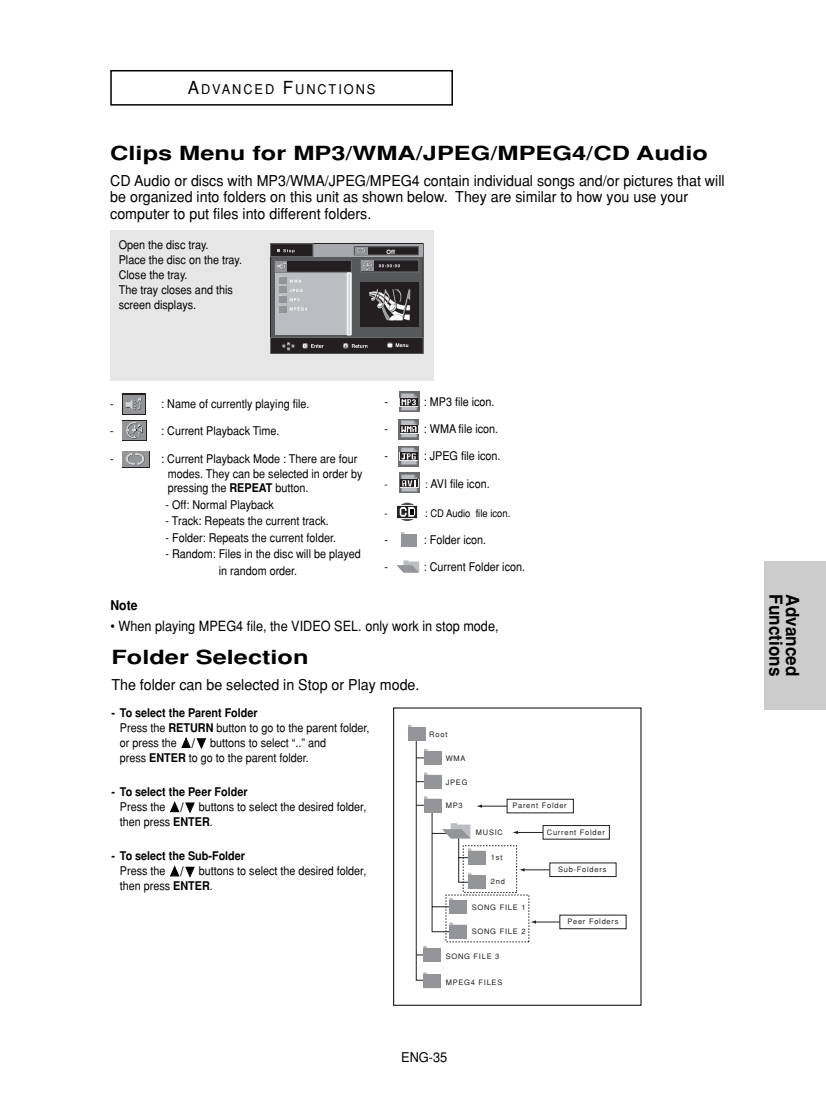
<style>
.page{position:relative;width:826px;height:1120px;background:#fff}
.page>*{position:absolute;margin:0;border:0;box-sizing:border-box;transform-origin:0 0}
.t1{font:700 19.5px "Helvetica";color:#000;scale:1.3 1}
.t2{font:700 18px "Helvetica";color:#000;scale:.95 1}
.t3{font:15px/16.5px "Helvetica";color:#000;scale:.95 1}
.t4{font:14.1px "Helvetica";color:#000;scale:.9 1}
.t5{font:13.5px "Helvetica";letter-spacing:.15em;color:#000;scale:.95 1}
.t6{font:700 13.5px "Helvetica";color:#000;scale:.9 1}
.t7{font:12px/15px "Helvetica";color:#000;scale:.9 1}
.t8{font:10.5px "Helvetica";color:#000;scale:.9 1}
.t9{font:7.5px "Helvetica";letter-spacing:.1em;color:#231f20}
.t10{font:700 6px "Helvetica";color:#fff}
.s1{font-size:18px}
.s2{font-weight:700}
.s3{font-size:10.5px}
.s4{font-family:"Zeal"}
.s5{font-family:"Univers";font-stretch:condensed}
</style>
<div class="page">
<div style="left:764px;top:561px;width:62px;height:148px;background:#ccc"></div>
<div style="left:110px;top:70px;width:343px;height:36px;border:2px solid #000"></div>
<div style="left:110px;top:230px;width:323px;height:151px;background:#e6e6e6"></div>
<div style="left:270px;top:244px;width:153px;height:110px;background:#57585a"></div>
<div style="left:270px;top:243px;width:153px;height:111px;border:1px solid #231f20"></div>
<div style="left:270px;top:338px;width:153px;height:16px;background:#231f20"></div>
<div style="left:270px;top:337px;width:153px;height:17px;border:1px solid #6c6d70"></div>
<div style="left:275px;top:273px;width:77px;height:62px;background:#bcbdc0"></div>
<div style="left:361px;top:260px;width:58px;height:12px;background:#231f20"></div>
<div style="left:361px;top:260px;width:58px;height:12px;border:1px solid #6c6d70"></div>
<div style="left:275px;top:260px;width:76px;height:12px;background:#231f20"></div>
<div style="left:274px;top:260px;width:77px;height:12px;border:1px solid #6c6d70"></div>
<svg style="left:313px;top:244px;width:110px;height:13px"></svg>
<div style="left:270px;top:244px;width:43px;height:13px;background:#231f20"></div>
<div style="left:270px;top:244px;width:43px;height:13px;border:1px solid #6c6d70"></div>
<div style="left:276px;top:261px;width:11px;height:10px;background:#939598"></div>
<svg style="left:277px;top:263px;width:9px;height:7px"></svg>
<svg style="left:362px;top:261px;width:12px;height:10px"></svg>
<div style="left:354px;top:247px;width:65px;height:8px;background:#231f20"></div>
<div style="left:354px;top:247px;width:65px;height:8px;border:1px solid #6c6d70"></div>
<div style="left:355px;top:247px;width:12px;height:7px;background:#939598"></div>
<svg style="left:357px;top:248px;width:9px;height:6px"></svg>
<svg style="left:282px;top:342px;width:13px;height:8px"></svg>
<div style="left:347px;top:273px;width:4px;height:62px;border:1px solid #fff"></div>
<svg style="left:277px;top:249px;width:18px;height:4px"></svg>
<img style="left:361px;top:283px;width:57px;height:43px">
<svg style="left:379px;top:264px;width:21px;height:4px"></svg>
<svg style="left:343px;top:343px;width:24px;height:6px"></svg>
<svg style="left:303px;top:343px;width:21px;height:6px"></svg>
<svg style="left:363px;top:261px;width:9px;height:9px"></svg>
<svg style="left:387px;top:342px;width:21px;height:6px"></svg>
<svg style="left:279px;top:276px;width:28px;height:35px"></svg>
<div style="left:279px;top:306px;width:8px;height:6px;background:#939598"></div>
<svg style="left:396px;top:560px;width:23px;height:13px"></svg>
<div style="left:401px;top:534px;width:16px;height:13px;background:#939598"></div>
<svg style="left:397px;top:503px;width:20px;height:18px"></svg>
<svg style="left:397px;top:505px;width:21px;height:14px"></svg>
<svg style="left:398px;top:506px;width:19px;height:12px"></svg>
<svg style="left:400px;top:507px;width:15px;height:10px"></svg>
<svg style="left:399px;top:473px;width:21px;height:20px"></svg>
<svg style="left:400px;top:479px;width:19px;height:9px"></svg>
<div style="left:400px;top:480px;width:18px;height:7px;background:#231f20"></div>
<svg style="left:401px;top:474px;width:16px;height:18px"></svg>
<div style="left:398px;top:446px;width:21px;height:20px;background:#6c6d70"></div>
<svg style="left:399px;top:452px;width:19px;height:9px"></svg>
<div style="left:400px;top:453px;width:18px;height:7px;background:#231f20"></div>
<svg style="left:401px;top:447px;width:16px;height:18px"></svg>
<div style="left:399px;top:419px;width:20px;height:20px;background:#6c6d70"></div>
<div style="left:400px;top:425px;width:18px;height:9px;background:#e6e7e9"></div>
<div style="left:400px;top:425px;width:18px;height:8px;background:#231f20"></div>
<svg style="left:401px;top:420px;width:16px;height:18px"></svg>
<div style="left:399px;top:391px;width:20px;height:21px;background:#6c6d70"></div>
<div style="left:400px;top:399px;width:18px;height:7px;background:#231f20"></div>
<svg style="left:401px;top:393px;width:16px;height:18px"></svg>
<div style="left:122px;top:451px;width:27px;height:17px;background:#231f20"></div>
<div style="left:122px;top:451px;width:27px;height:16px;background:#939598"></div>
<svg style="left:125px;top:453px;width:20px;height:13px"></svg>
<svg style="left:122px;top:420px;width:25px;height:21px"></svg>
<div style="left:123px;top:421px;width:23px;height:19px;background:#939598"></div>
<svg style="left:126px;top:422px;width:17px;height:17px"></svg>
<svg style="left:122px;top:394px;width:23px;height:21px"></svg>
<div style="left:123px;top:395px;width:21px;height:19px;background:#939598"></div>
<svg style="left:125px;top:398px;width:17px;height:13px"></svg>
<div style="left:507px;top:799px;width:66px;height:14px;border:1px solid #231f20"></div>
<div style="left:543px;top:825px;width:66px;height:14px;border:1px solid #231f20"></div>
<div style="left:550px;top:863px;width:66px;height:14px;border:1px solid #231f20"></div>
<div style="left:560px;top:915px;width:66px;height:14px;border:1px solid #231f20"></div>
<svg style="left:408px;top:725px;width:152px;height:263px"></svg>
<div style="left:423px;top:948px;width:18px;height:14px;background:#939598"></div>
<p class="t5" style="left:188px;top:84px;width:199px"><span class="s1">A</span>DVANCED <span class="s1">F</span>UNCTIONS</p>
<h1 class="t1" style="left:110px;top:146px;width:461px">Clips Menu for MP3/WMA/JPEG/MPEG4/CD Audio</h1>
<p class="t3" style="left:110px;top:174px;width:648px">CD Audio or discs with MP3/WMA/JPEG/MPEG4 contain individual songs and/or pictures that will be organized into folders on this unit as shown below. They are similar to how you use your computer to put files into different folders.</p>
<p class="t7" style="left:119px;top:239px;width:139px">Open the disc tray.<br>Place the disc on the tray.<br>Close the tray.<br>The tray closes and this screen displays.</p>
<p class="t10" style="left:387px;top:249px;width:10px">Off</p>
<p class="t7" style="left:110px;top:397px;width:5px">-</p>
<p class="t7" style="left:161px;top:397px;width:166px">: Name of currently playing file.</p>
<p class="t7" style="left:110px;top:424px;width:5px">-</p>
<p class="t7" style="left:161px;top:424px;width:133px">: Current Playback Time.</p>
<p class="t7" style="left:110px;top:453px;width:5px">-</p>
<p class="t7" style="left:168px;top:453px;width:218px;line-height:14.4px;text-indent:-6px">: Current Playback Mode : There are four modes. They can be selected in order by pressing the <span class="s2">REPEAT</span> button.</p>
<p class="t7" style="left:166px;top:498px;width:122px">- Off: Normal Playback</p>
<p class="t7" style="left:166px;top:514px;width:183px">- Track: Repeats the current track.</p>
<p class="t7" style="left:166px;top:531px;width:191px">- Folder: Repeats the current folder.</p>
<p class="t7" style="left:219px;top:547px;width:160px;line-height:16.5px;text-indent:-53px">- Random: Files in the disc will be played in random order.</p>
<p class="t7" style="left:385px;top:395px;width:5px">-</p>
<p class="t7" style="left:424px;top:395px;width:80px">: MP3 file icon.</p>
<p class="t7" style="left:385px;top:422px;width:5px">-</p>
<p class="t7" style="left:424px;top:422px;width:84px">: WMA file icon.</p>
<p class="t7" style="left:385px;top:449px;width:5px">-</p>
<p class="t7" style="left:424px;top:449px;width:87px">: JPEG file icon.</p>
<p class="t8" style="left:385px;top:481px;width:5px">-</p>
<p class="t7" style="left:425px;top:478px;width:73px"><span class="s3">:</span> AVI file icon.</p>
<p class="t8" style="left:385px;top:509px;width:5px">-</p>
<p class="t8" style="left:425px;top:509px;width:96px">: CD Audio file icon.</p>
<p class="t7" style="left:385px;top:533px;width:5px">-</p>
<p class="t7" style="left:424px;top:533px;width:71px">: Folder icon.</p>
<p class="t7" style="left:385px;top:560px;width:5px">-</p>
<p class="t7" style="left:424px;top:560px;width:114px">: Current Folder icon.</p>
<p class="t6" style="left:111px;top:600px;width:31px">Note</p>
<p class="t4" style="left:111px;top:620px;width:433px">• When playing MPEG4 file, the VIDEO SEL. only work in stop mode,</p>
<h1 class="t1" style="left:111px;top:650px;width:153px">Folder Selection</h1>
<p class="t3" style="left:111px;top:678px;width:326px">The folder can be selected in Stop or Play mode.</p>
<p class="t7" style="left:120px;top:706px;width:279px;text-indent:-9px"><span class="s2">- To select the Parent Folder<br></span>Press the <span class="s2">RETURN</span> button to go to the parent folder, or press the <span class="s4">➐</span><span class="s5">/</span><span class="s4">❷</span> buttons to select “..” and<br>press <span class="s2">ENTER</span> to go to the parent folder.</p>
<p class="t7" style="left:120px;top:785px;width:275px;text-indent:-9px"><span class="s2">- To select the Peer Folder<br></span>Press the <span class="s4">➐</span><span class="s5">/</span><span class="s4">❷</span> buttons to select the desired folder, then press <span class="s2">ENTER</span>.</p>
<p class="t7" style="left:120px;top:850px;width:275px;text-indent:-9px"><span class="s2">- To select the Sub-Folder<br></span>Press the <span class="s4">➐</span><span class="s5">/</span><span class="s4">❷</span> buttons to select the desired folder, then press <span class="s2">ENTER</span>.</p>
<p class="t9" style="left:429px;top:731px;width:20px">Root</p>
<p class="t9" style="left:446px;top:755px;width:21px">WMA</p>
<p class="t9" style="left:446px;top:779px;width:23px">JPEG</p>
<p class="t9" style="left:446px;top:803px;width:18px">MP3</p>
<p class="t9" style="left:476px;top:829px;width:29px">MUSIC</p>
<p class="t9" style="left:491px;top:855px;width:13px">1st</p>
<p class="t9" style="left:491px;top:878px;width:16px">2nd</p>
<p class="t9" style="left:512px;top:803px;width:56px">Parent Folder</p>
<p class="t9" style="left:547px;top:829px;width:60px">Current Folder</p>
<p class="t9" style="left:558px;top:866px;width:50px">Sub-Folders</p>
<p class="t9" style="left:472px;top:904px;width:55px">SONG FILE 1</p>
<p class="t9" style="left:472px;top:929px;width:55px">SONG FILE 2</p>
<p class="t9" style="left:446px;top:953px;width:55px">SONG FILE 3</p>
<p class="t9" style="left:446px;top:979px;width:58px">MPEG4 FILES</p>
<p class="t9" style="left:567px;top:919px;width:53px">Peer Folders</p>
<p class="t5" style="left:401px;top:1052px;width:50px">ENG-35</p>
<h2 class="t2" style="left:782px;top:594px;width:87px;rotate:90deg">Functions</h2>
<h2 class="t2" style="left:799px;top:594px;width:88px;rotate:90deg">Advanced</h2>
</div>
